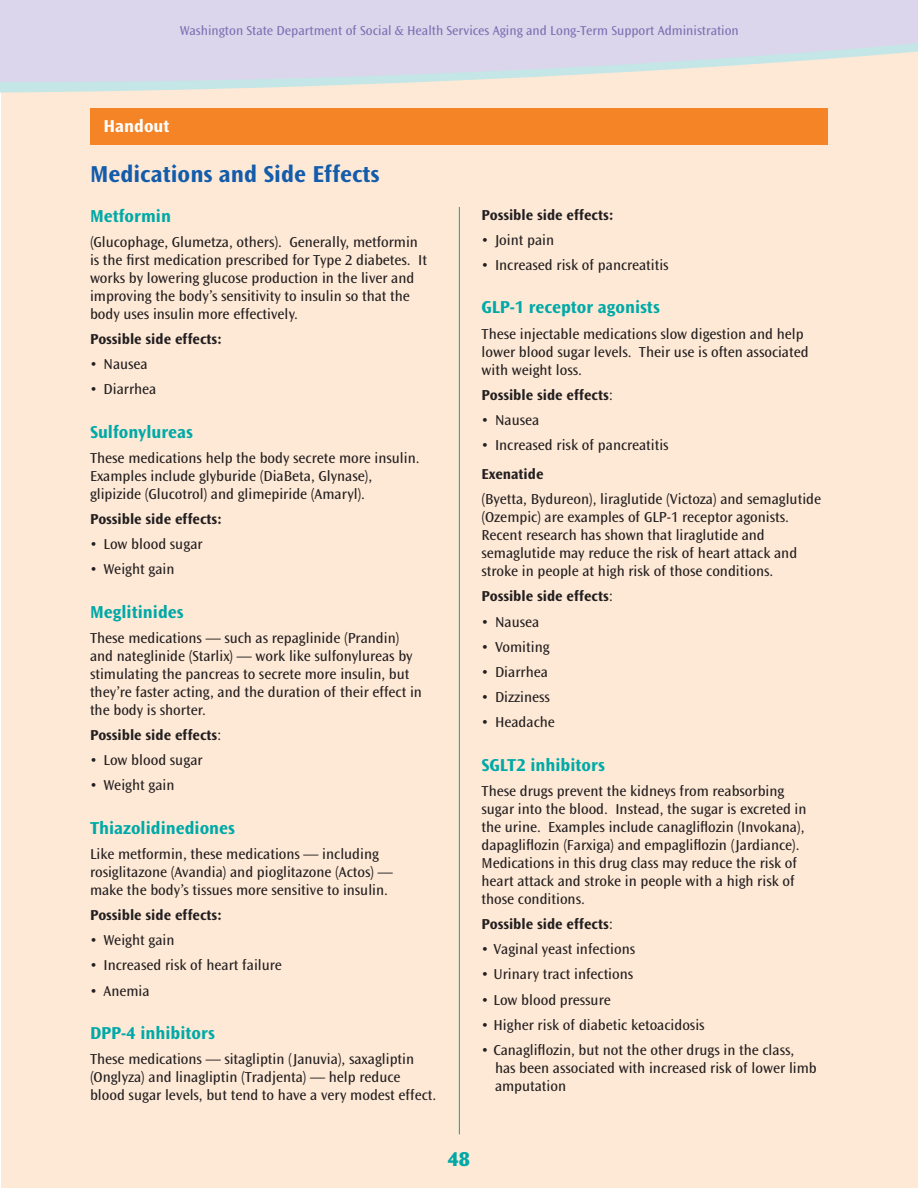
<style>
.page{position:relative;width:918px;height:1188px;background:#fff}
.page>*{position:absolute;margin:0;border:0;box-sizing:border-box;transform-origin:0 0}
.t1{font:700 24px "Ocean Sans Std";color:#135cab}
.t2{font:800 21px "Ocean Sans Std";color:#00a9a7}
.t3{font:700 18px "Ocean Sans Std";color:#00a9a7}
.t4{font:700 18px "Ocean Sans Std";color:#fff}
.t5{font:15px/18px "Ocean Sans Std";color:#231f20}
.t6{font:700 15px "Ocean Sans Std";color:#231f20}
.t7{font:13.5px "Ocean Sans Std";color:#7d70b3}
.s1{font-weight:400}
</style>
<div class="page">
<div style="left:1px;top:24px;width:917px;height:1164px;background:#fee9d6"></div>
<svg style="left:0;top:0;width:918px;height:145px;fill:#dbd6e6"></svg>
<hr style="left:459px;top:207px;width:1px;height:927px;background:#00a9a7">
<p class="t7" style="left:180px;top:23px;width:561px">Washington State Department of Social &amp; Health Services Aging and Long-Term Support Administration</p>
<p class="t4" style="left:104px;top:116px;width:68px">Handout</p>
<p class="t1" style="left:90px;top:161px;width:291px">Medications and Side Effects</p>
<p class="t3" style="left:90px;top:206px;width:83px">Metformin</p>
<p class="t5" style="left:90px;top:233px;width:339px">(Glucophage, Glumetza, others). Generally, metformin is the first medication prescribed for Type 2 diabetes. It works by lowering glucose production in the liver and improving the body’s sensitivity to insulin so that the body uses insulin more effectively.</p>
<p class="t6" style="left:90px;top:331px;width:134px">Possible side effects:</p>
<p class="t5" style="left:90px;top:355px;width:59px">• Nausea</p>
<p class="t5" style="left:90px;top:381px;width:68px">• Diarrhea</p>
<p class="t3" style="left:90px;top:422px;width:104px">Sulfonylureas</p>
<p class="t5" style="left:90px;top:449px;width:331px">These medications help the body secrete more insulin.<br>Examples include glyburide (DiaBeta, Glynase), glipizide (Glucotrol) and glimepiride (Amaryl).</p>
<p class="t6" style="left:90px;top:511px;width:134px">Possible side effects:</p>
<p class="t5" style="left:90px;top:535px;width:114px">• Low blood sugar</p>
<p class="t5" style="left:90px;top:561px;width:86px">• Weight gain</p>
<p class="t3" style="left:90px;top:602px;width:95px">Meglitinides</p>
<p class="t5" style="left:90px;top:629px;width:333px">These medications — such as repaglinide (Prandin) and nateglinide (Starlix) — work like sulfonylureas by stimulating the pancreas to secrete more insulin, but they’re faster acting, and the duration of their effect in the body is shorter.</p>
<p class="t6" style="left:90px;top:727px;width:133px">Possible side effects<span class="s1">:</span></p>
<p class="t5" style="left:90px;top:751px;width:114px">• Low blood sugar</p>
<p class="t5" style="left:90px;top:777px;width:86px">• Weight gain</p>
<p class="t3" style="left:90px;top:818px;width:146px">Thiazolidinediones</p>
<p class="t5" style="left:90px;top:845px;width:304px">Like metformin, these medications — including rosiglitazone (Avandia) and pioglitazone (Actos) — make the body’s tissues more sensitive to insulin.</p>
<p class="t6" style="left:90px;top:907px;width:134px">Possible side effects:</p>
<p class="t5" style="left:90px;top:931px;width:86px">• Weight gain</p>
<p class="t5" style="left:90px;top:957px;width:193px">• Increased risk of heart failure</p>
<p class="t5" style="left:90px;top:982px;width:61px">• Anemia</p>
<p class="t3" style="left:90px;top:1023px;width:126px">DPP-4 inhibitors</p>
<p class="t5" style="left:90px;top:1050px;width:348px">These medications — sitagliptin (Januvia), saxagliptin (Onglyza) and linagliptin (Tradjenta) — help reduce blood sugar levels, but tend to have a very modest effect.</p>
<p class="t6" style="left:482px;top:206px;width:134px">Possible side effects:</p>
<p class="t5" style="left:482px;top:231px;width:74px">• Joint pain</p>
<p class="t5" style="left:482px;top:256px;width:189px">• Increased risk of pancreatitis</p>
<p class="t3" style="left:482px;top:297px;width:180px">GLP-1 receptor agonists</p>
<p class="t5" style="left:482px;top:325px;width:329px">These injectable medications slow digestion and help lower blood sugar levels. Their use is often associated with weight loss.</p>
<p class="t6" style="left:482px;top:386px;width:133px">Possible side effects<span class="s1">:</span></p>
<p class="t5" style="left:482px;top:411px;width:59px">• Nausea</p>
<p class="t5" style="left:482px;top:436px;width:189px">• Increased risk of pancreatitis</p>
<p class="t6" style="left:482px;top:466px;width:64px">Exenatide</p>
<p class="t5" style="left:482px;top:490px;width:341px">(Byetta, Bydureon), liraglutide (Victoza) and semaglutide (Ozempic) are examples of GLP-1 receptor agonists.<br>Recent research has shown that liraglutide and semaglutide may reduce the risk of heart attack and stroke in people at high risk of those conditions.</p>
<p class="t6" style="left:482px;top:588px;width:133px">Possible side effects<span class="s1">:</span></p>
<p class="t5" style="left:482px;top:613px;width:59px">• Nausea</p>
<p class="t5" style="left:482px;top:638px;width:70px">• Vomiting</p>
<p class="t5" style="left:482px;top:663px;width:68px">• Diarrhea</p>
<p class="t5" style="left:482px;top:688px;width:70px">• Dizziness</p>
<p class="t5" style="left:482px;top:714px;width:75px">• Headache</p>
<p class="t3" style="left:482px;top:755px;width:125px">SGLT2 inhibitors</p>
<p class="t5" style="left:482px;top:782px;width:327px">These drugs prevent the kidneys from reabsorbing sugar into the blood. Instead, the sugar is excreted in the urine. Examples include canagliflozin (Invokana), dapagliflozin (Farxiga) and empagliflozin (Jardiance).<br>Medications in this drug class may reduce the risk of heart attack and stroke in people with a high risk of those conditions.</p>
<p class="t6" style="left:482px;top:916px;width:133px">Possible side effects<span class="s1">:</span></p>
<p class="t5" style="left:482px;top:940px;width:155px">• Vaginal yeast infections</p>
<p class="t5" style="left:482px;top:966px;width:153px">• Urinary tract infections</p>
<p class="t5" style="left:482px;top:991px;width:131px">• Low blood pressure</p>
<p class="t5" style="left:482px;top:1016px;width:225px">• Higher risk of diabetic ketoacidosis</p>
<p class="t5" style="left:495px;top:1041px;width:323px;text-indent:-14px">• Canagliflozin, but not the other drugs in the class, has been associated with increased risk of lower limb amputation</p>
<h2 class="t2" style="left:448px;top:1147px;width:24px">48</h2>
</div>
